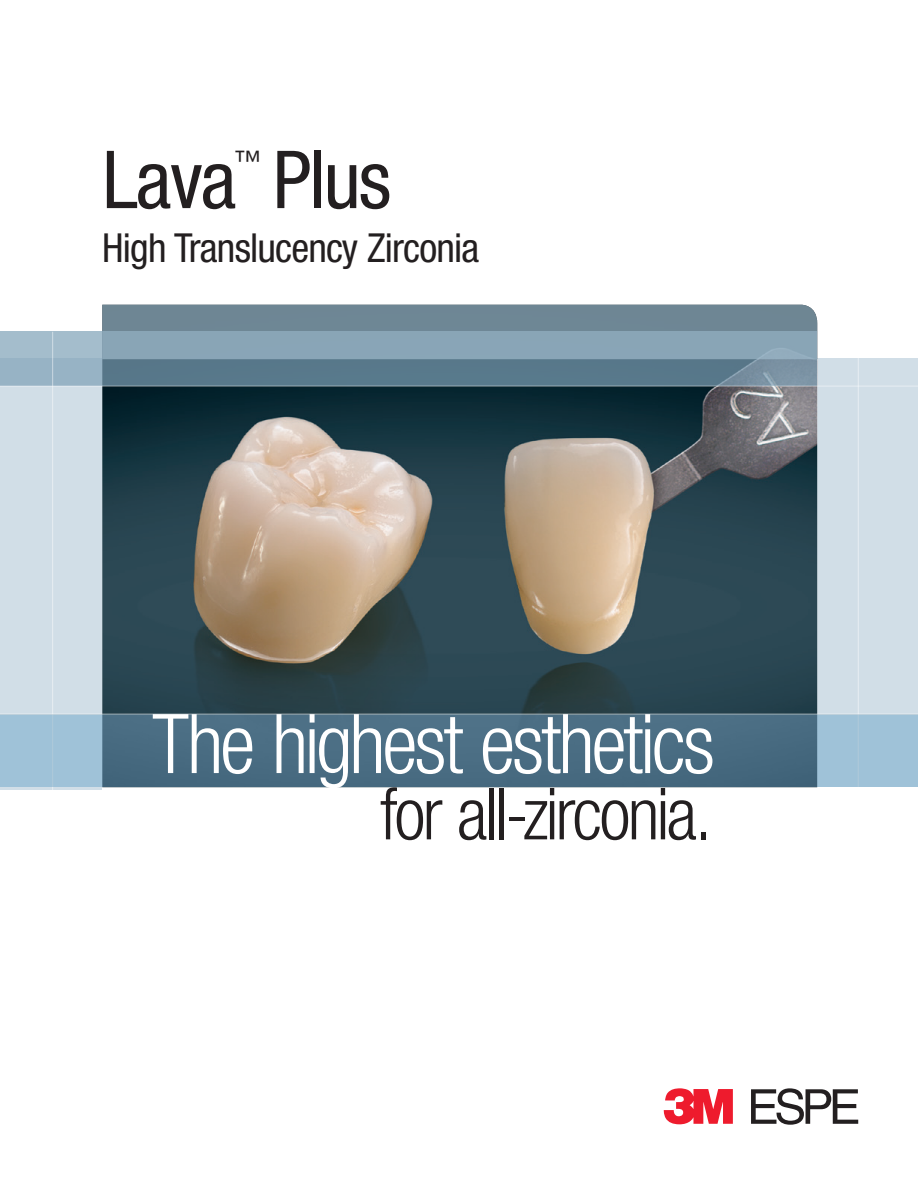
<style>
.page{position:relative;width:918px;height:1188px;background:#fff}
.page>*{position:absolute;margin:0;border:0;box-sizing:border-box;transform-origin:0 0}
.Montage_Messaging_1{font:300 condensed 82.5px "Helvetica Neue";letter-spacing:-.04em;color:#fff}
.Headline{font:condensed 80.1px "Helvetica Neue";letter-spacing:-.025em;color:#231f20}
.Montage_Messaging_1-2{font:300 condensed 72px "Helvetica Neue";letter-spacing:-.04em;color:#231f20}
.Headline-2{font:condensed 40.05px "Helvetica Neue";letter-spacing:-.02em;color:#231f20}
.Headline-3{font:condensed 27px "Helvetica Neue";color:#231f20}
</style>
<div class="page">
<svg style="left:664px;top:1088px;width:69px;height:36px"></svg>
<svg style="left:751px;top:1088px;width:107px;height:37px"></svg>
<div style="left:0;top:359px;width:918px;height:428px;background:#d1dee7"></div>
<img style="left:102px;top:387px;width:715px;height:327px">
<div style="left:0;top:365px;width:102px;height:425px;background:#d1dee7"></div>
<svg style="left:0;top:331px;width:817px;height:55px;fill:#58798c"></svg>
<hr style="left:52px;top:332px;width:1px;height:471px;background:#fff">
<hr style="left:858px;top:317px;width:1px;height:487px;background:#fff">
<svg style="left:102px;top:305px;width:715px;height:54px"></svg>
<hr style="left:0;top:386px;width:918px;height:1px;background:#fff">
<svg style="left:0;top:715px;width:918px;height:72px;fill:#4b6e84"></svg>
<hr style="left:0;top:714px;width:918px;height:1px;background:#fff">
<p class="Headline" style="left:102px;top:133px;width:136px">Lava</p>
<p class="Headline-3" style="left:234px;top:145px;width:28px">™</p>
<p class="Headline" style="left:273px;top:133px;width:120px">Plus</p>
<p class="Headline-2" style="left:102px;top:225px;width:379px">High Translucency Zirconia</p>
<p class="Montage_Messaging_1" style="left:152px;top:697px;width:564px">The highest esthetics</p>
<p class="Montage_Messaging_1-2" style="left:380px;top:773px;width:333px">for all-zirconia.</p>
</div>
